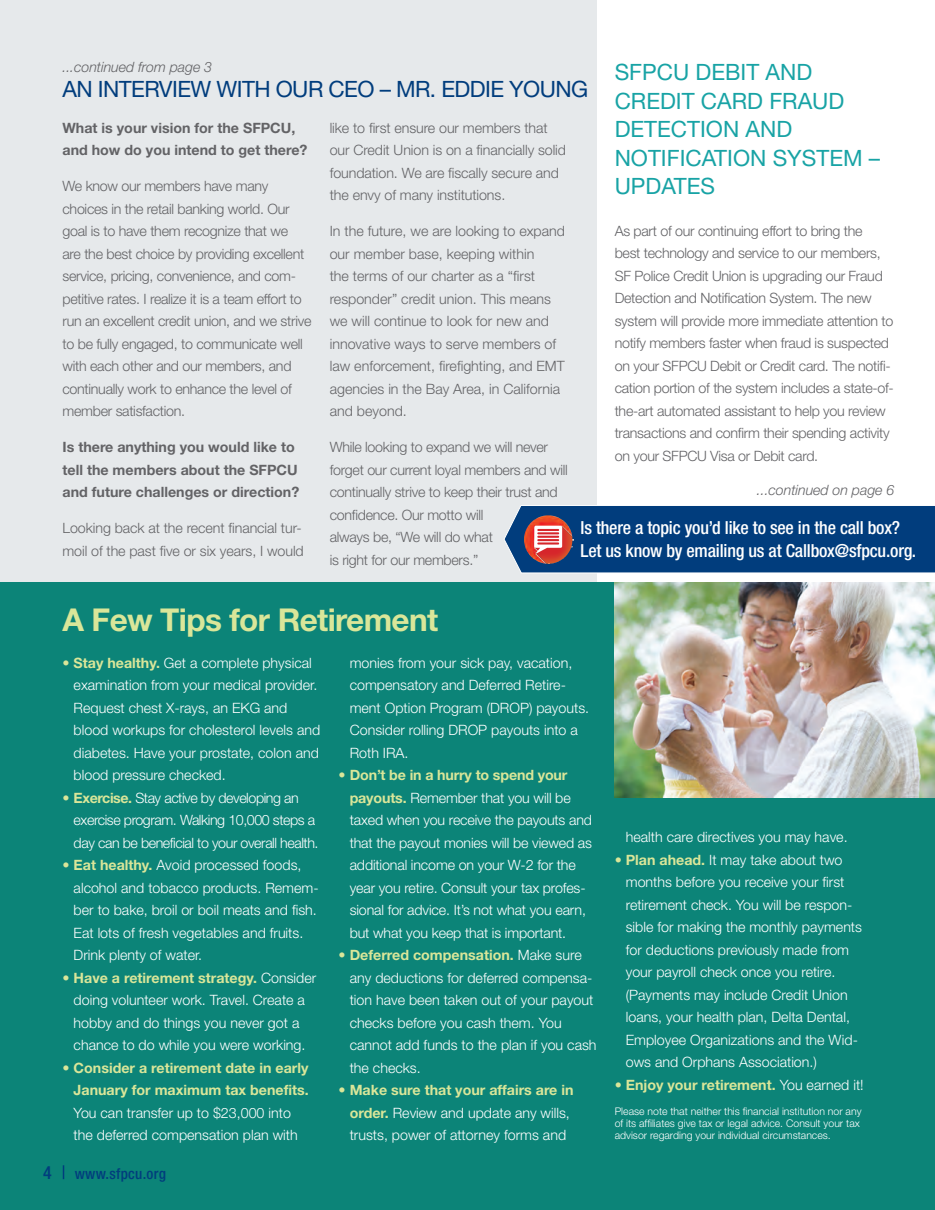
<style>
.page{position:relative;width:935px;height:1210px;background:#fff}
.page>*{position:absolute;margin:0;border:0;box-sizing:border-box;transform-origin:0 0}
.t1{font:700 31.5px "Helvetica Neue";letter-spacing:-.02em;color:#dae699}
.t2{font:22.5px/28.5px "Helvetica Neue";color:#18a3a5}
.t3{font:22.5px "Helvetica Neue";letter-spacing:-.025em;color:#013d7d}
.t4{font:500 condensed 18px/22.5px "Helvetica Neue";letter-spacing:-.01em;color:#fff}
.t5{font:500 condensed 18px "Helvetica Neue";color:#013d7d}
.t6{font:500 condensed 15px "Helvetica Neue";letter-spacing:.02em;color:#013d7d}
.t7{font:300 14.25px/22.5px "Helvetica Neue";color:#fff}
.t8{font:300 14.25px/22.5px "Helvetica Neue";letter-spacing:-.02em;color:#636366}
.t9{font:300 14.25px/22.5px "Helvetica Neue";color:#636366}
.t10{font:700 14.25px/22.5px "Helvetica Neue";color:#636366}
.t11{font:300 14.25px/22.5px "Helvetica Neue";letter-spacing:-.03em;color:#fff}
.t12{font:700 14.25px/22.5px "Helvetica Neue";color:#dae699;text-align:right}
.t13{font:italic 300 14.25px "Helvetica Neue";letter-spacing:-.005em;color:#636366}
.t14{font:300 10.5px/12px "Helvetica Neue";color:#fff}
.s1{font-weight:700;color:#dae699}
.s2{font-weight:300;color:#fff}
</style>
<div class="page">
<div style="left:0;top:0;width:597px;height:582px;background:#e6e9eb"></div>
<div style="left:0;top:582px;width:935px;height:628px;background:#0c8478"></div>
<svg style="left:63px;top:1165px;width:1px;height:14px"></svg>
<img style="left:615px;top:582px;width:320px;height:215px">
<svg style="left:504px;top:505px;width:431px;height:69px;background:#1c4a81"></svg>
<p class="t13" style="left:63px;top:62px;width:151px">...continued from page 3</p>
<h2 class="t2" style="left:615px;top:60px;width:267px">SFPCU DEBIT AND<br>CREDIT CARD FRAUD<br>DETECTION AND<br>NOTIFICATION SYSTEM –<br>UPDATES</h2>
<h2 class="t3" style="left:63px;top:81px;width:527px">AN INTERVIEW WITH OUR CEO – MR. EDDIE YOUNG</h2>
<p class="t10" style="left:63px;top:118px;width:246px">What is your vision for the SFPCU, and how do you intend to get there?</p>
<p class="t8" style="left:63px;top:176px;width:250px">We know our members have many choices in the retail banking world. Our goal is to have them recognize that we<br>are the best choice by providing excellent service, pricing, convenience, and com&shy;petitive rates. I realize it is a team effort to run an excellent credit union, and we strive to be fully engaged, to communicate well with each other and our members, and continually work to enhance the level of member satisfaction.</p>
<p class="t10" style="left:63px;top:437px;width:238px">Is there anything you would like to tell the members about the SFPCU and future challenges or direction?</p>
<p class="t8" style="left:63px;top:518px;width:243px">Looking back at the recent financial tur&shy;moil of the past five or six years, I would</p>
<p class="t8" style="left:330px;top:118px;width:238px">like to first ensure our members that our Credit Union is on a financially solid foundation. We are fiscally secure and the envy of many institutions.</p>
<p class="t9" style="left:330px;top:221px;width:237px">In the future, we are looking to expand our member base, keeping within<br>the terms of our charter as a “first responder” credit union. This means we will continue to look for new and innovative ways to serve members of law enforcement, firefighting, and EMT agencies in the Bay Area, in California and beyond.</p>
<p class="t8" style="left:330px;top:437px;width:240px">While looking to expand we will never forget our current loyal members and will continually strive to keep their trust and confidence. Our motto will<br>always be, “We will do what<br>is right for our members.”</p>
<p class="t8" style="left:615px;top:221px;width:281px">As part of our continuing effort to bring the<br>best technology and service to our members, SF Police Credit Union is upgrading our Fraud Detection and Notification System. The new system will provide more immediate attention to notify members faster when fraud is suspected on your SFPCU Debit or Credit card. The notifi&shy;cation portion of the system includes a state-of&shy;the-art automated assistant to help you review transactions and confirm their spending activity on your SFPCU Visa or Debit card.</p>
<p class="t13" style="left:757px;top:484px;width:139px">...continued on page 6</p>
<p class="t4" style="left:580px;top:518px;width:337px">Is there a topic you’d like to see in the call box?<br>Let us know by emailing us at Callbox@sfpcu.org.</p>
<h1 class="t1" style="left:63px;top:608px;width:377px">A Few Tips for Retirement</h1>
<p class="t7" style="left:74px;top:653px;width:248px;text-indent:-11px"><span class="s1">• Stay healthy.</span> Get a complete physical examination from your medical provider.<br>Request chest X-rays, an EKG and blood workups for cholesterol levels and diabetes. Have your prostate, colon and blood pressure checked.</p>
<p class="t11" style="left:74px;top:788px;width:246px;text-indent:-11px"><span class="s1">• Exercise.</span> Stay active by developing an exercise program. Walking 10,000 steps a day can be beneficial to your overall health.</p>
<p class="t7" style="left:74px;top:855px;width:246px;text-indent:-11px"><span class="s1">• Eat healthy.</span> Avoid processed foods, alcohol and tobacco products. Remem&shy;ber to bake, broil or boil meats and fish.<br>Eat lots of fresh vegetables and fruits.<br>Drink plenty of water.</p>
<p class="t7" style="left:63px;top:968px;width:255px;text-align:center"><span class="s1">• Have a retirement strategy.</span> Consider doing volunteer work. Travel. Create a hobby and do things you never got a chance to do while you were working.</p>
<p class="t12" style="left:63px;top:1058px;width:248px">• Consider a retirement date in early<br>January for maximum tax benefits.</p>
<p class="t7" style="left:74px;top:1103px;width:226px">You can transfer up to $23,000 into the deferred compensation plan with</p>
<p class="t7" style="left:350px;top:653px;width:241px">monies from your sick pay, vacation, compensatory and Deferred Retire&shy;ment Option Program (DROP) payouts.<br>Consider rolling DROP payouts into a<br>Roth IRA.</p>
<p class="t7" style="left:350px;top:765px;width:244px;text-indent:-11px"><span class="s1">• Don’t be in a hurry to spend your payouts.</span> Remember that you will be taxed when you receive the payouts and that the payout monies will be viewed as additional income on your W-2 for the year you retire. Consult your tax profes&shy;sional for advice. It’s not what you earn, but what you keep that is important.</p>
<p class="t7" style="left:350px;top:945px;width:248px;text-indent:-11px"><span class="s1">• Deferred compensation.</span> Make sure any deductions for deferred compensa&shy;tion have been taken out of your payout checks before you cash them. You cannot add funds to the plan if you cash the checks.</p>
<p class="t7" style="left:339px;top:1080px;width:236px;text-align:center"><span class="s1">• Make sure that your affairs are in order.</span> Review and update any wills, trusts, power of attorney forms and</p>
<p class="t5" style="left:43px;top:1166px;width:10px">4</p>
<p class="t6" style="left:75px;top:1168px;width:93px">www.sfpcu.org</p>
<p class="t7" style="left:626px;top:827px;width:223px">health care directives you may have.</p>
<p class="t7" style="left:626px;top:850px;width:238px;text-indent:-11px"><span class="s1">• Plan ahead.</span> It may take about two months before you receive your first retirement check. You will be respon&shy;sible for making the monthly payments for deductions previously made from your payroll check once you retire. (Payments may include Credit Union loans, your health plan, Delta Dental, Employee Organizations and the Wid&shy;ows and Orphans Association.)</p>
<p class="t12" style="left:614px;top:1075px;width:250px">• Enjoy your retirement. <span class="s2">You earned it!</span></p>
<p class="t14" style="left:615px;top:1106px;width:248px">Please note that neither this financial institution nor any of its affiliates give tax or legal advice. Consult your tax advisor regarding your individual circumstances.</p>
</div>
